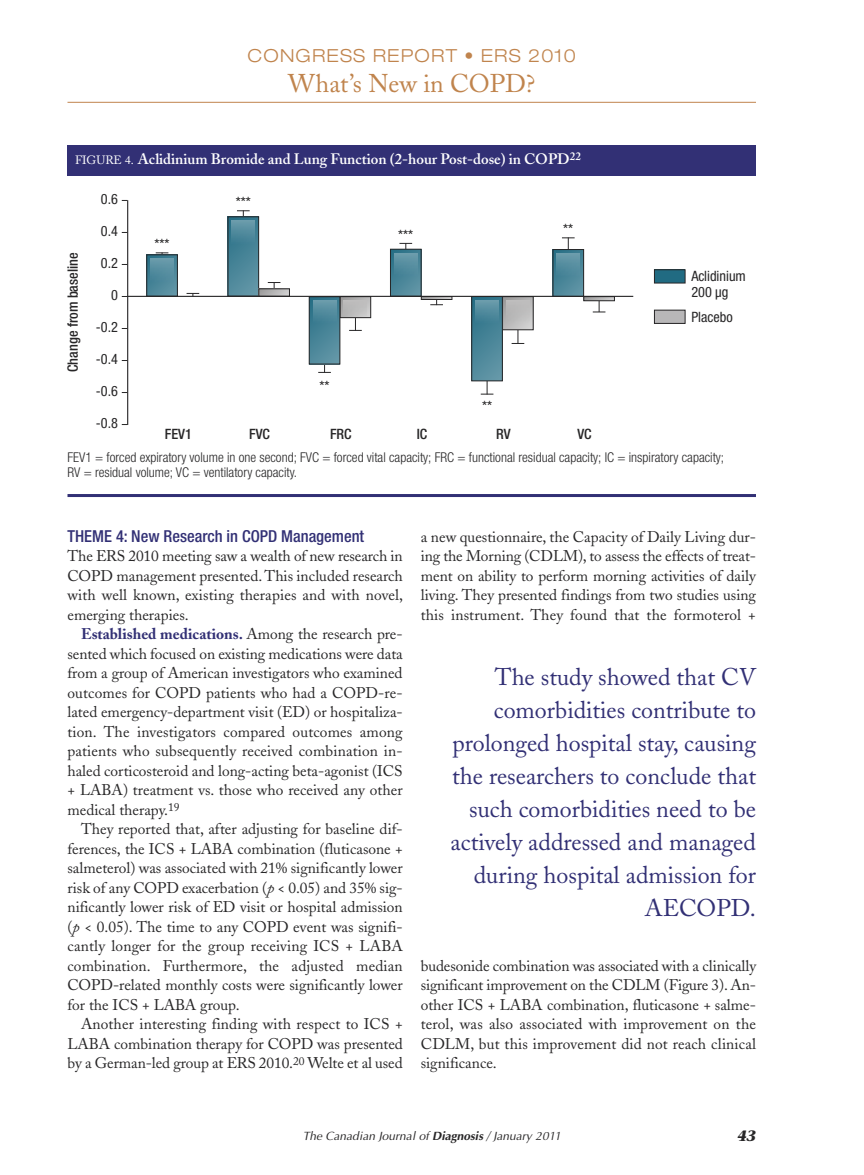
<style>
.page{position:relative;width:864px;height:1175px;background:#fff}
.page>*{position:absolute;margin:0;border:0;box-sizing:border-box;transform-origin:0 0}
.t1{font:25.5px "Adobe Caslon";color:#c0844d}
.t2{font:24px/33px "Adobe Caslon";color:#323075;text-align:right}
.t3{font:300 expanded 18px "Helvetica Neue";letter-spacing:.065em;color:#c0844d}
.t4{font:500 condensed 16.5px "Helvetica Neue";color:#323075}
.t5{font:15.3px/19.5px "Adobe Caslon";color:#272627;text-align:justify}
.t6{font:600 15px "Adobe Caslon";color:#fff}
.t7{font:italic 700 15px "Stone Serif";color:#272627}
.t8{font:condensed 14.25px/15.8px "Helvetica Neue";color:#272627}
.t9{font:500 condensed 14.25px "Helvetica Neue";color:#272627}
.t10{font:300 condensed 13.5px/15px "Helvetica Neue";color:#272627}
.t11{font:italic 12px "Optima";color:#272627}
.s1{font-weight:400;font-size:12px}
.s2{font-weight:700;color:#323075}
.s3{font-style:italic}
.s4{font-weight:700}
</style>
<div class="page">
<div style="left:68px;top:145px;width:688px;height:30px;background:#323075"></div>
<hr style="left:68px;top:102px;width:688px;height:1px;background:#c0844d">
<hr style="left:127px;top:200px;width:1px;height:225px;background:#272627">
<div style="left:654px;top:270px;width:31px;height:13px;background:#216b82"></div>
<div style="left:654px;top:269px;width:31px;height:14px;border:1px solid #272627"></div>
<div style="left:654px;top:310px;width:31px;height:13px;background:#b8b7b8"></div>
<div style="left:654px;top:310px;width:31px;height:13px;border:1px solid #272627"></div>
<svg style="left:147px;top:252px;width:30px;height:3px"></svg>
<div style="left:147px;top:255px;width:30px;height:41px;background:linear-gradient(to bottom,#33768c,#5990a2)"></div>
<div style="left:147px;top:255px;width:31px;height:41px;border:1px solid #272627"></div>
<img style="left:151px;top:259px;width:23px;height:22px">
<svg style="left:187px;top:293px;width:12px;height:3px"></svg>
<hr style="left:243px;top:210px;width:1px;height:39px;background:#272627">
<svg style="left:237px;top:210px;width:13px;height:1px"></svg>
<svg style="left:228px;top:217px;width:61px;height:79px"></svg>
<svg style="left:261px;top:291px;width:27px;height:3px"></svg>
<hr style="left:568px;top:237px;width:1px;height:39px;background:#272627">
<svg style="left:562px;top:237px;width:13px;height:1px"></svg>
<hr style="left:324px;top:334px;width:1px;height:39px;background:#272627">
<svg style="left:318px;top:372px;width:13px;height:1px"></svg>
<svg style="left:553px;top:249px;width:61px;height:63px"></svg>
<svg style="left:586px;top:298px;width:27px;height:1px"></svg>
<div style="left:584px;top:296px;width:31px;height:5px;border:1px solid #272627"></div>
<hr style="left:487px;top:356px;width:1px;height:38px;background:#272627">
<svg style="left:481px;top:394px;width:12px;height:1px"></svg>
<svg style="left:503px;top:297px;width:30px;height:47px"></svg>
<div style="left:472px;top:296px;width:30px;height:85px;background:linear-gradient(to bottom,#2c7288,#6095a5)"></div>
<div style="left:472px;top:296px;width:31px;height:85px;border:1px solid #272627"></div>
<img style="left:476px;top:300px;width:23px;height:22px">
<svg style="left:390px;top:243px;width:62px;height:62px"></svg>
<div style="left:421px;top:296px;width:31px;height:4px;border:1px solid #272627"></div>
<svg style="left:340px;top:297px;width:31px;height:67px"></svg>
<div style="left:309px;top:297px;width:31px;height:67px;background:linear-gradient(to bottom,#2e7389,#5e93a4)"></div>
<div style="left:309px;top:296px;width:31px;height:68px;border:1px solid #272627"></div>
<img style="left:313px;top:300px;width:23px;height:22px">
<img style="left:344px;top:300px;width:23px;height:15px">
<hr style="left:127px;top:296px;width:506px;height:1px;background:#272627">
<hr style="left:68px;top:494px;width:688px;height:3px;background:#323075">
<p class="t3" style="left:248px;top:49px;width:330px">CONGRESS REPORT • ERS 2010</p>
<h1 class="t1" style="left:288px;top:73px;width:249px">What’s New in COPD?</h1>
<p class="t6" style="left:75px;top:152px;width:507px"><span class="s1">FIGURE 4.</span> Aclidinium Bromide and Lung Function (2-hour Post-dose) in COPD<sup>22</sup></p>
<p class="t9" style="left:67px;top:372px;width:121px;rotate:-90deg">Change from baseline</p>
<p class="t8" style="left:101px;top:192px;width:19px">0.6</p>
<p class="t8" style="left:101px;top:224px;width:19px">0.4</p>
<p class="t8" style="left:101px;top:256px;width:19px">0.2</p>
<p class="t8" style="left:111px;top:288px;width:8px">0</p>
<p class="t8" style="left:96px;top:320px;width:24px">-0.2</p>
<p class="t8" style="left:96px;top:352px;width:24px">-0.4</p>
<p class="t8" style="left:96px;top:384px;width:24px">-0.6</p>
<p class="t8" style="left:96px;top:416px;width:24px">-0.8</p>
<p class="t8" style="left:155px;top:238px;width:17px">***</p>
<p class="t9" style="left:165px;top:428px;width:29px">FEV1</p>
<p class="t8" style="left:236px;top:195px;width:17px">***</p>
<p class="t9" style="left:249px;top:428px;width:22px">FVC</p>
<p class="t8" style="left:398px;top:228px;width:17px">***</p>
<p class="t8" style="left:320px;top:379px;width:12px">**</p>
<p class="t9" style="left:330px;top:428px;width:23px">FRC</p>
<p class="t9" style="left:417px;top:428px;width:12px">IC</p>
<p class="t8" style="left:563px;top:222px;width:12px">**</p>
<p class="t8" style="left:482px;top:399px;width:12px">**</p>
<p class="t9" style="left:496px;top:428px;width:16px">RV</p>
<p class="t9" style="left:577px;top:428px;width:16px">VC</p>
<p class="t8" style="left:691px;top:270px;width:56px">Aclidinium<br>200 µg</p>
<p class="t8" style="left:691px;top:310px;width:43px">Placebo</p>
<p class="t10" style="left:67px;top:451px;width:658px">FEV1 = forced expiratory volume in one second; FVC = forced vital capacity; FRC = functional residual capacity; IC = inspiratory capacity;<br>RV = residual volume; VC = ventilatory capacity.</p>
<p class="t4" style="left:68px;top:530px;width:298px">THEME 4: New Research in COPD Management</p>
<p class="t5" style="left:68px;top:548px;width:337px">The ERS 2010 meeting saw a wealth of new research in COPD management presented. This included research with well known, existing therapies and with novel, emerging therapies.</p>
<p class="t5" style="left:68px;top:626px;width:337px;text-indent:13px"><span class="s2">Established medications.</span> Among the research pre&shy;sented which focused on existing medications were data from a group of American investigators who examined outcomes for COPD patients who had a COPD-re&shy;lated emergency-department visit (ED) or hospitaliza&shy;tion. The investigators compared outcomes among patients who subsequently received combination in&shy;haled corticosteroid and long-acting beta-agonist (ICS + LABA) treatment vs. those who received any other medical therapy.<sup>19</sup></p>
<p class="t5" style="left:68px;top:821px;width:337px;text-indent:13px">They reported that, after adjusting for baseline dif&shy;ferences, the ICS + LABA combination (fluticasone + salmeterol) was associated with 21% significantly lower risk of any COPD exacerbation (<span class="s3">p</span> &lt; 0.05) and 35% sig&shy;nificantly lower risk of ED visit or hospital admission (<span class="s3">p</span> &lt; 0.05). The time to any COPD event was signifi&shy;cantly longer for the group receiving ICS + LABA combination. Furthermore, the adjusted median COPD-related monthly costs were significantly lower for the ICS + LABA group.</p>
<p class="t5" style="left:68px;top:1016px;width:337px;text-indent:13px">Another interesting finding with respect to ICS + LABA combination therapy for COPD was presented by a German-led group at ERS 2010.<sup>20</sup> Welte et al used</p>
<p class="t5" style="left:421px;top:528px;width:337px">a new questionnaire, the Capacity of Daily Living dur&shy;ing the Morning (CDLM), to assess the effects of treat&shy;ment on ability to perform morning activities of daily living. They presented findings from two studies using this instrument. They found that the formoterol +</p>
<h2 class="t2" style="left:451px;top:663px;width:307px">The study showed that CV comorbidities contribute to prolonged hospital stay, causing the researchers to conclude that such comorbidities need to be actively addressed and managed during hospital admission for<br>AECOPD.</h2>
<p class="t5" style="left:421px;top:957px;width:337px">budesonide combination was associated with a clinically significant improvement on the CDLM (Figure 3). An&shy;other ICS + LABA combination, fluticasone + salme&shy;terol, was also associated with improvement on the CDLM, but this improvement did not reach clinical significance.</p>
<p class="t11" style="left:303px;top:1131px;width:262px">The Canadian Journal of <span class="s4">Diagnosis</span> / January 2011</p>
<p class="t7" style="left:737px;top:1129px;width:20px">43</p>
</div>
